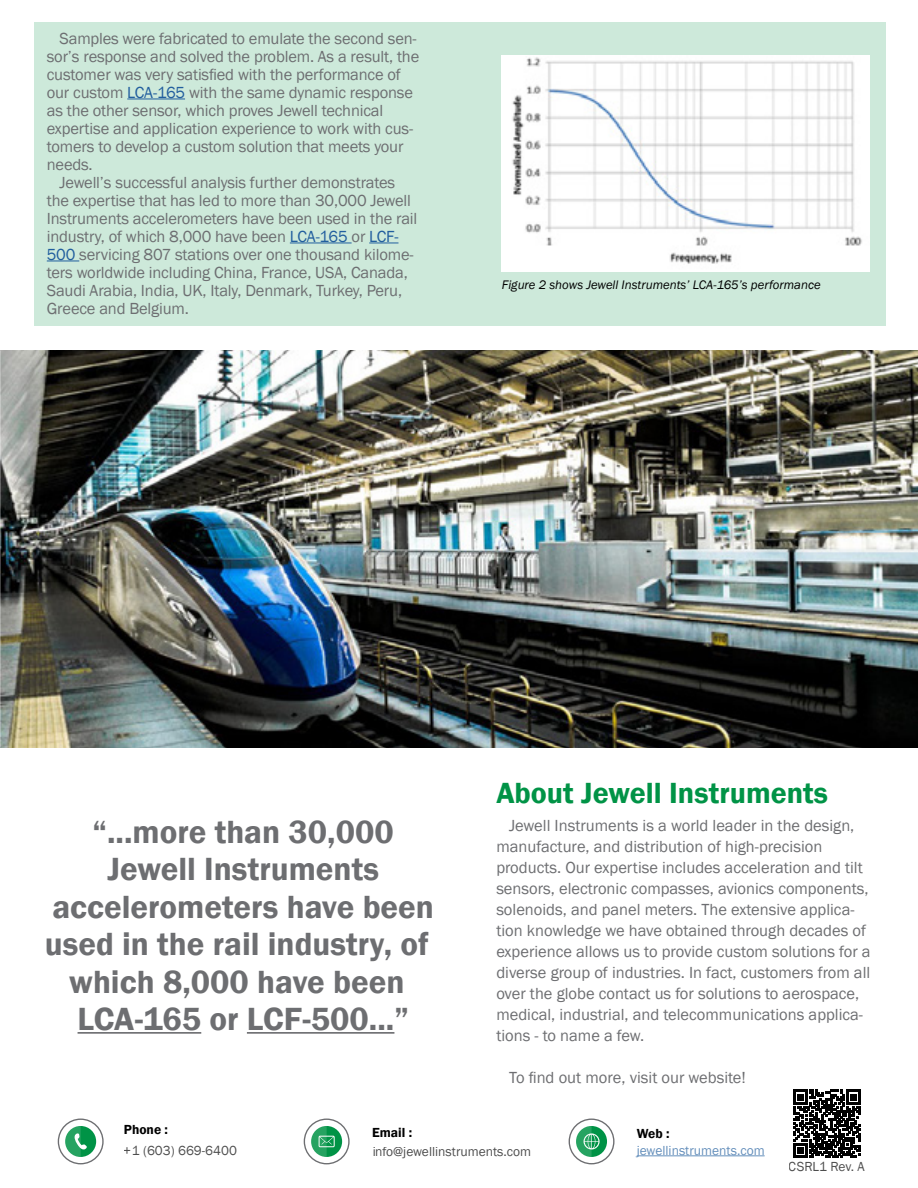
<style>
.page{position:relative;width:918px;height:1188px;background:#fff}
.page>*{position:absolute;margin:0;border:0;box-sizing:border-box;transform-origin:0 0}
.t1{font:600 33px/37.5px "Franklin Gothic";color:#6d6e71;text-align:center}
.t2{font:600 30px "Franklin Gothic";color:#009346}
.t3{font:16.5px/18px "Franklin Gothic";letter-spacing:-.01em;color:#6d6e71}
.t4{font:13.5px "Franklin Gothic";color:#000}
.t5{font:13.5px "Franklin Gothic";color:#215e9e}
.t6{font:600 13.5px "Franklin Gothic";color:#000}
.t7{font:italic 12.75px "Franklin Gothic";color:#000}
.s1{color:#215e9e}
</style>
<div class="page">
<img style="left:1px;top:351px;width:917px;height:396px">
<div style="left:34px;top:22px;width:852px;height:303px;background:#cde9da"></div>
<svg style="left:58px;top:1119px;width:46px;height:45px"></svg>
<svg style="left:569px;top:1119px;width:46px;height:45px"></svg>
<svg style="left:304px;top:1119px;width:46px;height:45px"></svg>
<hr style="left:637px;top:1156px;width:128px;height:1px;background:#215e9e">
<hr style="left:127px;top:99px;width:58px;height:1px;background:#215e9e">
<hr style="left:290px;top:243px;width:62px;height:1px;background:#215e9e">
<svg style="left:369px;top:243px;width:29px;height:1px"></svg>
<hr style="left:47px;top:261px;width:32px;height:1px;background:#215e9e">
<img style="left:502px;top:55px;width:367px;height:216px">
<img style="left:0;top:351px;width:1px;height:396px">
<hr style="left:78px;top:1032px;width:123px;height:2px;background:#6d6e71">
<hr style="left:247px;top:1032px;width:147px;height:2px;background:#6d6e71">
<svg style="left:793px;top:1090px;width:68px;height:68px"></svg>
<p class="t3" style="left:47px;top:30px;width:374px;text-indent:13px">Samples were fabricated to emulate the second sen&shy;sor’s response and solved the problem. As a result, the customer was very satisfied with the performance of our custom <span class="s1">LCA-165</span> with the same dynamic response as the other sensor, which proves Jewell technical expertise and application experience to work with cus&shy;tomers to develop a custom solution that meets your needs.</p>
<p class="t3" style="left:47px;top:174px;width:372px;text-indent:13px">Jewell’s successful analysis further demonstrates the expertise that has led to more than 30,000 Jewell Instruments accelerometers have been used in the rail industry, of which 8,000 have been <span class="s1">LCA-165</span> or <span class="s1">LCF-500</span> servicing 807 stations over one thousand kilome&shy;ters worldwide including China, France, USA, Canada, Saudi Arabia, India, UK, Italy, Denmark, Turkey, Peru, Greece and Belgium.</p>
<p class="t7" style="left:502px;top:277px;width:320px">Figure 2 shows Jewell Instruments’ LCA-165’s performance</p>
<h1 class="t1" style="left:45px;top:814px;width:391px">“...more than 30,000<br>Jewell Instruments accelerometers have been used in the rail industry, of which 8,000 have been<br>LCA-165 or LCF-500...”</h1>
<h2 class="t2" style="left:496px;top:775px;width:333px">About Jewell Instruments</h2>
<p class="t3" style="left:496px;top:815px;width:376px;line-height:21px;text-indent:13px">Jewell Instruments is a world leader in the design, manufacture, and distribution of high-precision products. Our expertise includes acceleration and tilt sensors, electronic compasses, avionics components, solenoids, and panel meters. The extensive applica&shy;tion knowledge we have obtained through decades of experience allows us to provide custom solutions for a diverse group of industries. In fact, customers from all over the globe contact us for solutions to aerospace, medical, industrial, and telecommunications applica&shy;tions - to name a few.</p>
<p class="t3" style="left:509px;top:1069px;width:238px">To find out more, visit our website!</p>
<p class="t6" style="left:124px;top:1121px;width:46px">Phone :</p>
<p class="t4" style="left:124px;top:1142px;width:115px">+1 (603) 669-6400</p>
<p class="t6" style="left:372px;top:1124px;width:42px">Email :</p>
<p class="t4" style="left:372px;top:1144px;width:161px">info@jewellinstruments.com</p>
<p class="t6" style="left:637px;top:1125px;width:34px">Web :</p>
<p class="t5" style="left:637px;top:1142px;width:129px">jewellinstruments.com</p>
<p class="t4" style="left:789px;top:1158px;width:77px">CSRL1 Rev. A</p>
</div>
